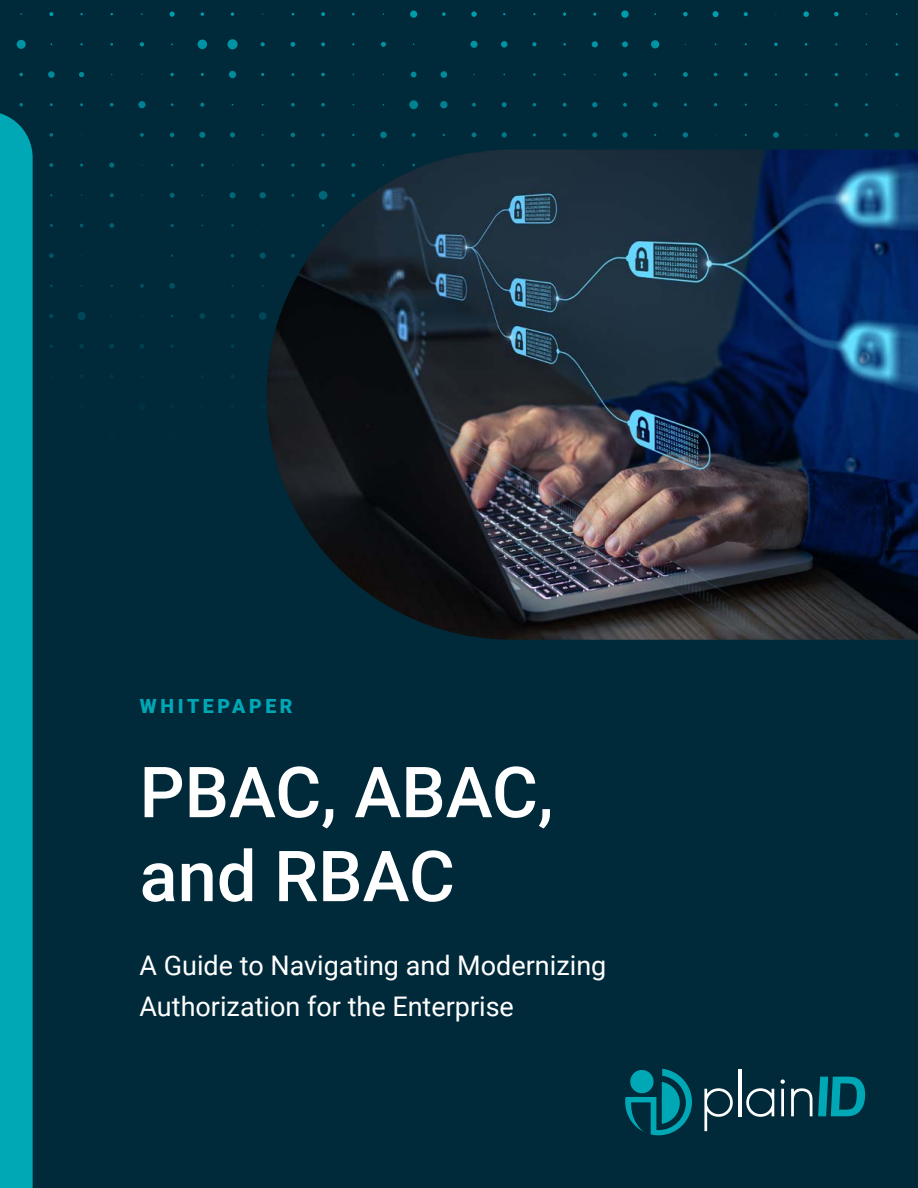
<style>
.page{position:relative;width:918px;height:1188px;background:#002a3a}
.page>*{position:absolute;margin:0;border:0;box-sizing:border-box;transform-origin:0 0}
.t1{font:500 70.5px/84px "Roboto";color:#fff}
.t2{font:27px/40.5px "Roboto";color:#fff}
.t3{font:900 19.5px "Roboto";letter-spacing:.185em;color:#00a7b5}
</style>
<div class="page">
<div style="left:138px;top:403px;width:7px;height:7px;background:#003141;border-radius:50%"></div>
<svg style="left:140px;top:344px;width:4px;height:5px"></svg>
<svg style="left:109px;top:344px;width:5px;height:5px"></svg>
<svg style="left:79px;top:344px;width:5px;height:4px"></svg>
<div style="left:259px;top:312px;width:8px;height:8px;background:#004656;border-radius:50%"></div>
<svg style="left:230px;top:314px;width:5px;height:4px"></svg>
<svg style="left:199px;top:313px;width:6px;height:6px"></svg>
<div style="left:77px;top:312px;width:9px;height:8px;background:#004656;border-radius:50%"></div>
<svg style="left:49px;top:314px;width:5px;height:4px"></svg>
<svg style="left:169px;top:283px;width:6px;height:6px"></svg>
<svg style="left:140px;top:284px;width:4px;height:4px"></svg>
<svg style="left:260px;top:253px;width:6px;height:6px"></svg>
<svg style="left:49px;top:253px;width:5px;height:5px"></svg>
<svg style="left:109px;top:223px;width:5px;height:5px"></svg>
<svg style="left:260px;top:192px;width:6px;height:6px"></svg>
<div style="left:229px;top:192px;width:7px;height:6px;background:#006777;border-radius:50%"></div>
<svg style="left:170px;top:193px;width:5px;height:5px"></svg>
<svg style="left:110px;top:193px;width:4px;height:4px"></svg>
<svg style="left:109px;top:163px;width:5px;height:5px"></svg>
<svg style="left:49px;top:163px;width:4px;height:4px"></svg>
<svg style="left:894px;top:132px;width:5px;height:5px"></svg>
<svg style="left:865px;top:133px;width:3px;height:4px"></svg>
<svg style="left:773px;top:132px;width:6px;height:6px"></svg>
<svg style="left:683px;top:132px;width:5px;height:6px"></svg>
<svg style="left:622px;top:132px;width:6px;height:6px"></svg>
<svg style="left:592px;top:132px;width:5px;height:5px"></svg>
<svg style="left:563px;top:133px;width:4px;height:4px"></svg>
<svg style="left:502px;top:132px;width:5px;height:6px"></svg>
<svg style="left:472px;top:132px;width:4px;height:5px"></svg>
<svg style="left:412px;top:133px;width:4px;height:4px"></svg>
<div style="left:380px;top:132px;width:7px;height:6px;background:#007888;border-radius:50%"></div>
<svg style="left:291px;top:133px;width:4px;height:4px"></svg>
<svg style="left:230px;top:132px;width:5px;height:5px"></svg>
<svg style="left:199px;top:132px;width:6px;height:6px"></svg>
<svg style="left:170px;top:133px;width:4px;height:4px"></svg>
<svg style="left:140px;top:133px;width:4px;height:4px"></svg>
<svg style="left:50px;top:133px;width:3px;height:4px"></svg>
<svg style="left:834px;top:103px;width:4px;height:4px"></svg>
<svg style="left:653px;top:102px;width:5px;height:5px"></svg>
<svg style="left:623px;top:103px;width:4px;height:4px"></svg>
<svg style="left:592px;top:102px;width:5px;height:5px"></svg>
<svg style="left:563px;top:103px;width:4px;height:4px"></svg>
<svg style="left:502px;top:102px;width:5px;height:5px"></svg>
<svg style="left:472px;top:103px;width:4px;height:4px"></svg>
<div style="left:440px;top:101px;width:8px;height:7px;background:#008191;border-radius:50%"></div>
<svg style="left:409px;top:100px;width:9px;height:9px"></svg>
<svg style="left:321px;top:103px;width:4px;height:4px"></svg>
<svg style="left:291px;top:103px;width:4px;height:4px"></svg>
<svg style="left:200px;top:103px;width:4px;height:4px"></svg>
<svg style="left:138px;top:101px;width:8px;height:7px"></svg>
<svg style="left:110px;top:103px;width:4px;height:4px"></svg>
<svg style="left:744px;top:73px;width:4px;height:3px"></svg>
<svg style="left:683px;top:72px;width:5px;height:5px"></svg>
<svg style="left:623px;top:72px;width:4px;height:5px"></svg>
<div style="left:441px;top:71px;width:6px;height:7px;background:#008a9a;border-radius:50%"></div>
<svg style="left:411px;top:72px;width:6px;height:5px"></svg>
<svg style="left:321px;top:73px;width:4px;height:3px"></svg>
<div style="left:229px;top:71px;width:7px;height:7px;background:#008a9a;border-radius:50%"></div>
<svg style="left:170px;top:73px;width:4px;height:3px"></svg>
<svg style="left:79px;top:72px;width:5px;height:5px"></svg>
<svg style="left:48px;top:71px;width:7px;height:7px"></svg>
<svg style="left:19px;top:73px;width:4px;height:3px"></svg>
<svg style="left:774px;top:43px;width:4px;height:3px"></svg>
<div style="left:651px;top:40px;width:8px;height:8px;background:#0093a3;border-radius:50%"></div>
<svg style="left:622px;top:41px;width:6px;height:6px"></svg>
<svg style="left:592px;top:41px;width:6px;height:6px"></svg>
<svg style="left:532px;top:42px;width:5px;height:4px"></svg>
<div style="left:501px;top:41px;width:6px;height:7px;background:#0093a3;border-radius:50%"></div>
<div style="left:471px;top:41px;width:7px;height:7px;background:#0093a3;border-radius:50%"></div>
<svg style="left:381px;top:42px;width:5px;height:5px"></svg>
<svg style="left:321px;top:42px;width:4px;height:4px"></svg>
<svg style="left:291px;top:42px;width:4px;height:5px"></svg>
<svg style="left:261px;top:42px;width:4px;height:4px"></svg>
<div style="left:227px;top:39px;width:11px;height:10px;background:#0093a3;border-radius:50%"></div>
<div style="left:198px;top:40px;width:9px;height:9px;background:#0093a3;border-radius:50%"></div>
<svg style="left:140px;top:42px;width:4px;height:4px"></svg>
<svg style="left:17px;top:40px;width:9px;height:9px"></svg>
<svg style="left:834px;top:12px;width:5px;height:4px"></svg>
<svg style="left:803px;top:11px;width:6px;height:6px"></svg>
<svg style="left:744px;top:12px;width:4px;height:4px"></svg>
<svg style="left:713px;top:11px;width:6px;height:6px"></svg>
<svg style="left:683px;top:12px;width:5px;height:4px"></svg>
<svg style="left:621px;top:10px;width:8px;height:8px"></svg>
<svg style="left:471px;top:11px;width:6px;height:6px"></svg>
<svg style="left:442px;top:12px;width:4px;height:4px"></svg>
<div style="left:410px;top:11px;width:7px;height:7px;background:#009cac;border-radius:50%"></div>
<svg style="left:321px;top:12px;width:4px;height:4px"></svg>
<svg style="left:231px;top:12px;width:3px;height:4px"></svg>
<svg style="left:201px;top:12px;width:3px;height:4px"></svg>
<svg style="left:170px;top:12px;width:5px;height:5px"></svg>
<svg style="left:49px;top:12px;width:4px;height:4px"></svg>
<svg style="left:625px;top:1069px;width:67px;height:66px"></svg>
<svg style="left:704px;top:1088px;width:29px;height:43px"></svg>
<hr style="left:738px;top:1069px;width:4px;height:47px;background:#fff">
<svg style="left:746px;top:1088px;width:28px;height:29px"></svg>
<hr style="left:781px;top:1089px;width:3px;height:27px;background:#fff">
<svg style="left:781px;top:1079px;width:4px;height:5px"></svg>
<svg style="left:791px;top:1088px;width:21px;height:28px"></svg>
<svg style="left:818px;top:1077px;width:47px;height:39px"></svg>
<div style="left:0;top:103px;width:33px;height:1085px;background:#00a7b5"></div>
<img style="left:267px;top:150px;width:651px;height:490px">
<p class="t3" style="left:140px;top:692px;width:154px">WHITEPAPER</p>
<h1 class="t1" style="left:140px;top:748px;width:415px">PBAC, ABAC, and RBAC</h1>
<p class="t2" style="left:140px;top:945px;width:468px">A Guide to Navigating and Modernizing<br>Authorization for the Enterprise</p>
</div>
